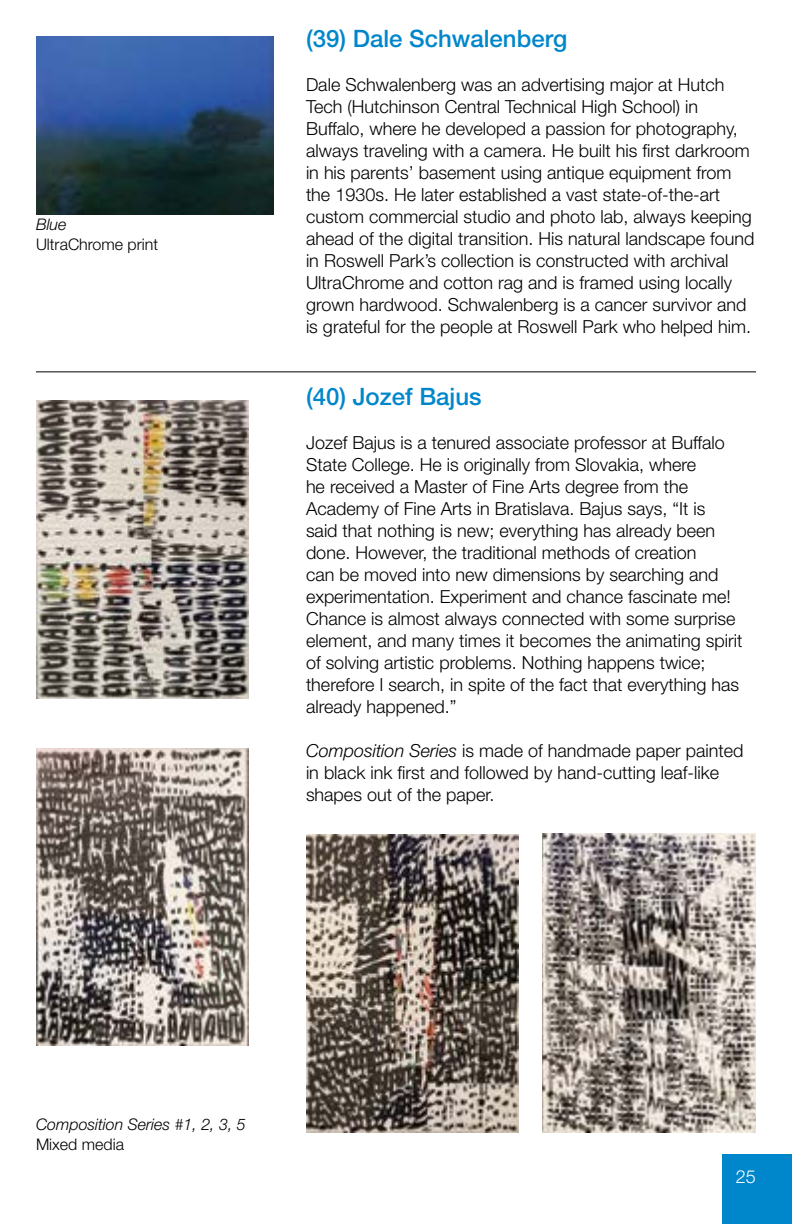
<style>
.page{position:relative;width:792px;height:1224px;background:#fff}
.page>*{position:absolute;margin:0;border:0;box-sizing:border-box;transform-origin:0 0}
.t1{font:500 24px "Helvetica Neue LT Std";color:#0086cb}
.t2{font:300 18px/22px "Helvetica Neue LT Std";color:#000}
.t3{font:300 18px "Helvetica Neue LT Std";color:#fff}
.t4{font:italic 300 16px "Helvetica Neue LT Std";color:#000}
.t5{font:300 16px "Helvetica Neue LT Std";color:#000}
.s1{font-style:italic}
</style>
<div class="page">
<img style="left:36px;top:36px;width:238px;height:178px">
<hr style="left:36px;top:371px;width:720px;height:1px;background:#000">
<img style="left:36px;top:400px;width:213px;height:299px">
<img style="left:36px;top:749px;width:213px;height:296px">
<img style="left:306px;top:835px;width:213px;height:298px">
<img style="left:542px;top:833px;width:214px;height:300px">
<div style="left:722px;top:1154px;width:70px;height:70px;background:#0086cb"></div>
<p class="t4" style="left:36px;top:215px;width:32px">Blue</p>
<p class="t5" style="left:36px;top:235px;width:124px">UltraChrome print</p>
<h1 class="t1" style="left:306px;top:24px;width:263px">(39) Dale Schwalenberg</h1>
<p class="t2" style="left:306px;top:73px;width:450px">Dale Schwalenberg was an advertising major at Hutch Tech (Hutchinson Central Technical High School) in Buffalo, where he developed a passion for photography, always traveling with a camera. He built his first darkroom in his parents’ basement using antique equipment from the 1930s. He later established a vast state-of-the-art custom commercial studio and photo lab, always keeping ahead of the digital transition. His natural landscape found in Roswell Park’s collection is constructed with archival UltraChrome and cotton rag and is framed using locally grown hardwood. Schwalenberg is a cancer survivor and is grateful for the people at Roswell Park who helped him.</p>
<h1 class="t1" style="left:306px;top:382px;width:177px">(40) Jozef Bajus</h1>
<p class="t2" style="left:306px;top:431px;width:438px">Jozef Bajus is a tenured associate professor at Buffalo State College. He is originally from Slovakia, where<br>he received a Master of Fine Arts degree from the Academy of Fine Arts in Bratislava. Bajus says, “It is<br>said that nothing is new; everything has already been done. However, the traditional methods of creation<br>can be moved into new dimensions by searching and experimentation. Experiment and chance fascinate me!<br>Chance is almost always connected with some surprise element, and many times it becomes the animating spirit of solving artistic problems. Nothing happens twice; therefore I search, in spite of the fact that everything has already happened.”</p>
<p class="t2" style="left:306px;top:739px;width:439px"><span class="s1">Composition Series</span> is made of handmade paper painted in black ink first and followed by hand-cutting leaf-like shapes out of the paper.</p>
<p class="t4" style="left:36px;top:1115px;width:211px">Composition Series #1, 2, 3, 5</p>
<p class="t5" style="left:36px;top:1135px;width:89px">Mixed media</p>
<p class="t3" style="left:736px;top:1165px;width:22px">25</p>
</div>
